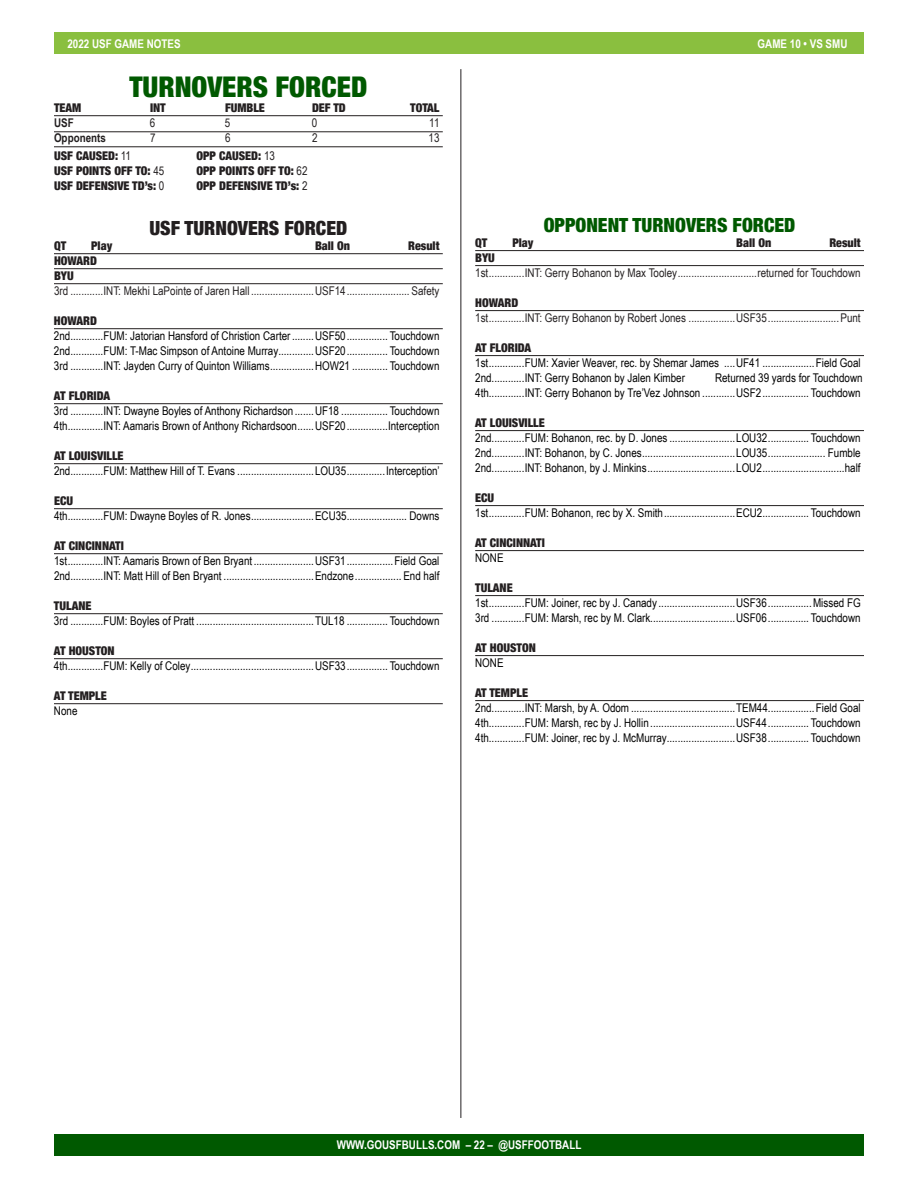
<style>
.page{position:relative;width:918px;height:1188px;background:#fff}
.page>*{position:absolute;margin:0;border:0;box-sizing:border-box;transform-origin:0 0}
.t1{font:900 condensed 28.5px "Helvetica Neue";color:#005900}
.t2{font:900 condensed 19.5px "Helvetica Neue";color:#005900}
.t3{font:900 condensed 19.5px "Helvetica Neue";color:#231f20}
.t4{font:12px "Arial Narrow";color:#000}
.t5{font:12px "Arial Narrow";color:#231f20}
.t6{font:900 condensed 12px "Helvetica Neue";color:#231f20}
.t7{font:700 12px "Arial Narrow";color:#fff}
.t8{font:700 12px "Arial Narrow";color:#231f20}
.s1{font-family:"Arial Narrow";font-weight:400;font-stretch:normal}
</style>
<div class="page">
<div style="left:54px;top:32px;width:810px;height:22px;background:#8abf3f"></div>
<div style="left:54px;top:1134px;width:810px;height:22px;background:#005900"></div>
<hr style="left:460px;top:69px;width:1px;height:1049px;background:#231f20">
<hr style="left:54px;top:115px;width:389px;height:1px;background:#231f20">
<hr style="left:54px;top:131px;width:389px;height:1px;background:#231f20">
<hr style="left:54px;top:146px;width:389px;height:1px;background:#231f20">
<hr style="left:54px;top:253px;width:389px;height:1px;background:#231f20">
<hr style="left:54px;top:268px;width:389px;height:1px;background:#231f20">
<hr style="left:54px;top:283px;width:389px;height:1px;background:#231f20">
<hr style="left:54px;top:328px;width:389px;height:1px;background:#231f20">
<hr style="left:54px;top:403px;width:389px;height:1px;background:#231f20">
<hr style="left:54px;top:463px;width:389px;height:1px;background:#231f20">
<hr style="left:54px;top:508px;width:389px;height:1px;background:#231f20">
<hr style="left:54px;top:553px;width:389px;height:1px;background:#231f20">
<hr style="left:54px;top:613px;width:389px;height:1px;background:#231f20">
<hr style="left:54px;top:658px;width:389px;height:1px;background:#231f20">
<hr style="left:54px;top:703px;width:389px;height:1px;background:#231f20">
<hr style="left:475px;top:250px;width:389px;height:1px;background:#231f20">
<hr style="left:475px;top:265px;width:389px;height:1px;background:#231f20">
<hr style="left:475px;top:310px;width:389px;height:1px;background:#231f20">
<hr style="left:475px;top:355px;width:389px;height:1px;background:#231f20">
<hr style="left:475px;top:430px;width:389px;height:1px;background:#231f20">
<hr style="left:475px;top:505px;width:389px;height:1px;background:#231f20">
<hr style="left:475px;top:550px;width:389px;height:1px;background:#231f20">
<hr style="left:475px;top:595px;width:389px;height:1px;background:#231f20">
<hr style="left:475px;top:655px;width:389px;height:1px;background:#231f20">
<hr style="left:475px;top:700px;width:389px;height:1px;background:#231f20">
<p class="t7" style="left:68px;top:34px;width:115px">2022 USF GAME NOTES</p>
<p class="t7" style="left:758px;top:34px;width:91px">GAME 10 • VS SMU</p>
<p class="t1" style="left:129px;top:63px;width:240px">TURNOVERS FORCED</p>
<p class="t6" style="left:54px;top:98px;width:29px">TEAM</p>
<p class="t6" style="left:150px;top:98px;width:17px">INT</p>
<p class="t6" style="left:225px;top:98px;width:41px">FUMBLE</p>
<p class="t6" style="left:312px;top:98px;width:35px">DEF TD</p>
<p class="t6" style="left:410px;top:98px;width:31px">TOTAL</p>
<p class="t8" style="left:54px;top:114px;width:21px">USF</p>
<p class="t5" style="left:150px;top:114px;width:7px">6</p>
<p class="t5" style="left:225px;top:114px;width:7px">5</p>
<p class="t5" style="left:312px;top:114px;width:7px">0</p>
<p class="t5" style="left:429px;top:114px;width:12px">11</p>
<p class="t8" style="left:54px;top:129px;width:53px">Opponents</p>
<p class="t5" style="left:150px;top:129px;width:7px">7</p>
<p class="t5" style="left:225px;top:129px;width:7px">6</p>
<p class="t5" style="left:312px;top:129px;width:7px">2</p>
<p class="t5" style="left:429px;top:129px;width:12px">13</p>
<p class="t6" style="left:54px;top:146px;width:79px">USF CAUSED: <span class="s1">11</span></p>
<p class="t6" style="left:196px;top:146px;width:80px">OPP CAUSED: <span class="s1">13</span></p>
<p class="t6" style="left:54px;top:161px;width:112px">USF POINTS OFF TO: <span class="s1">45</span></p>
<p class="t6" style="left:196px;top:161px;width:113px">OPP POINTS OFF TO: <span class="s1">62</span></p>
<p class="t6" style="left:54px;top:176px;width:112px">USF DEFENSIVE TD’s: <span class="s1">0</span></p>
<p class="t6" style="left:196px;top:176px;width:113px">OPP DEFENSIVE TD’s: <span class="s1">2</span></p>
<p class="t3" style="left:149px;top:212px;width:199px">USF TURNOVERS FORCED</p>
<p class="t6" style="left:54px;top:236px;width:14px">QT</p>
<p class="t6" style="left:91px;top:236px;width:23px">Play</p>
<p class="t6" style="left:315px;top:236px;width:37px">Ball On</p>
<p class="t6" style="left:408px;top:236px;width:33px">Result</p>
<p class="t6" style="left:54px;top:251px;width:45px">HOWARD</p>
<p class="t6" style="left:54px;top:266px;width:21px">BYU</p>
<p class="t5" style="left:54px;top:282px;width:387px">3rd ............INT: Mekhi LaPointe of Jaren Hall .......................USF14....................... Safety</p>
<p class="t6" style="left:54px;top:311px;width:45px">HOWARD</p>
<p class="t4" style="left:54px;top:327px;width:387px">2nd............FUM: Jatorian Hansford of Christion Carter........USF50............... Touchdown</p>
<p class="t4" style="left:54px;top:342px;width:387px">2nd............FUM: T-Mac Simpson of Antoine Murray.............USF20............... Touchdown</p>
<p class="t4" style="left:54px;top:357px;width:387px">3rd ............INT: Jayden Curry of Quinton Williams................HOW21 ............. Touchdown</p>
<p class="t6" style="left:54px;top:386px;width:58px">AT FLORIDA</p>
<p class="t4" style="left:54px;top:402px;width:387px">3rd ............INT: Dwayne Boyles of Anthony Richardson .......UF18 ................. Touchdown</p>
<p class="t4" style="left:54px;top:417px;width:387px">4th.............INT: Aamaris Brown of Anthony Richardsoon......USF20...............Interception</p>
<p class="t6" style="left:54px;top:446px;width:71px">AT LOUISVILLE</p>
<p class="t4" style="left:54px;top:462px;width:387px">2nd............FUM: Matthew Hill of T. Evans ............................LOU35..............Interception’</p>
<p class="t6" style="left:54px;top:491px;width:21px">ECU</p>
<p class="t4" style="left:54px;top:507px;width:387px">4th.............FUM: Dwayne Boyles of R. Jones.......................ECU35...................... Downs</p>
<p class="t6" style="left:54px;top:536px;width:71px">AT CINCINNATI</p>
<p class="t4" style="left:54px;top:552px;width:387px">1st.............INT: Aamaris Brown of Ben Bryant ......................USF31.................Field Goal</p>
<p class="t4" style="left:54px;top:567px;width:387px">2nd............INT: Matt Hill of Ben Bryant .................................Endzone................. End half</p>
<p class="t6" style="left:54px;top:596px;width:39px">TULANE</p>
<p class="t4" style="left:54px;top:612px;width:387px">3rd ............FUM: Boyles of Pratt ...........................................TUL18 ............... Touchdown</p>
<p class="t6" style="left:54px;top:641px;width:62px">AT HOUSTON</p>
<p class="t4" style="left:54px;top:657px;width:387px">4th.............FUM: Kelly of Coley.............................................USF33............... Touchdown</p>
<p class="t6" style="left:54px;top:686px;width:54px">AT TEMPLE</p>
<p class="t4" style="left:54px;top:702px;width:25px">None</p>
<p class="t2" style="left:544px;top:209px;width:253px">OPPONENT TURNOVERS FORCED</p>
<p class="t6" style="left:475px;top:233px;width:14px">QT</p>
<p class="t6" style="left:512px;top:233px;width:23px">Play</p>
<p class="t6" style="left:736px;top:233px;width:37px">Ball On</p>
<p class="t6" style="left:829px;top:233px;width:33px">Result</p>
<p class="t6" style="left:475px;top:248px;width:21px">BYU</p>
<p class="t5" style="left:475px;top:264px;width:387px">1st.............INT: Gerry Bohanon by Max Tooley.............................returned for Touchdown</p>
<p class="t6" style="left:475px;top:293px;width:45px">HOWARD</p>
<p class="t5" style="left:475px;top:309px;width:387px">1st.............INT: Gerry Bohanon by Robert Jones .................USF35..........................Punt</p>
<p class="t6" style="left:475px;top:338px;width:58px">AT FLORIDA</p>
<p class="t4" style="left:475px;top:354px;width:387px">1st.............FUM: Xavier Weaver, rec. by Shemar James ....UF41 ...................Field Goal</p>
<p class="t4" style="left:475px;top:369px;width:211px">2nd............INT: Gerry Bohanon by Jalen Kimber</p>
<p class="t4" style="left:715px;top:369px;width:149px">Returned 39 yards for Touchdown</p>
<p class="t4" style="left:475px;top:384px;width:387px">4th.............INT: Gerry Bohanon by Tre’Vez Johnson ............USF2................. Touchdown</p>
<p class="t6" style="left:475px;top:413px;width:71px">AT LOUISVILLE</p>
<p class="t4" style="left:475px;top:429px;width:387px">2nd............FUM: Bohanon, rec. by D. Jones ........................LOU32............... Touchdown</p>
<p class="t4" style="left:475px;top:444px;width:387px">2nd............INT: Bohanon, by C. Jones..................................LOU35..................... Fumble</p>
<p class="t4" style="left:475px;top:459px;width:387px">2nd............INT: Bohanon, by J. Minkins................................LOU2..............................half</p>
<p class="t6" style="left:475px;top:488px;width:21px">ECU</p>
<p class="t4" style="left:475px;top:504px;width:387px">1st.............FUM: Bohanon, rec by X. Smith..........................ECU2................. Touchdown</p>
<p class="t6" style="left:475px;top:533px;width:71px">AT CINCINNATI</p>
<p class="t4" style="left:475px;top:549px;width:30px">NONE</p>
<p class="t6" style="left:475px;top:578px;width:39px">TULANE</p>
<p class="t4" style="left:475px;top:594px;width:387px">1st.............FUM: Joiner, rec by J. Canady ............................USF36................Missed FG</p>
<p class="t4" style="left:475px;top:609px;width:387px">3rd ............FUM: Marsh, rec by M. Clark...............................USF06............... Touchdown</p>
<p class="t6" style="left:475px;top:638px;width:62px">AT HOUSTON</p>
<p class="t4" style="left:475px;top:654px;width:30px">NONE</p>
<p class="t6" style="left:475px;top:683px;width:54px">AT TEMPLE</p>
<p class="t4" style="left:475px;top:699px;width:387px">2nd............INT: Marsh, by A. Odom ......................................TEM44.................Field Goal</p>
<p class="t4" style="left:475px;top:714px;width:387px">4th.............FUM: Marsh, rec by J. Hollin ...............................USF44............... Touchdown</p>
<p class="t4" style="left:475px;top:729px;width:387px">4th.............FUM: Joiner, rec by J. McMurray.........................USF38............... Touchdown</p>
<p class="t7" style="left:337px;top:1136px;width:246px">WWW.GOUSFBULLS.COM – 22 – @USFFOOTBALL</p>
</div>
